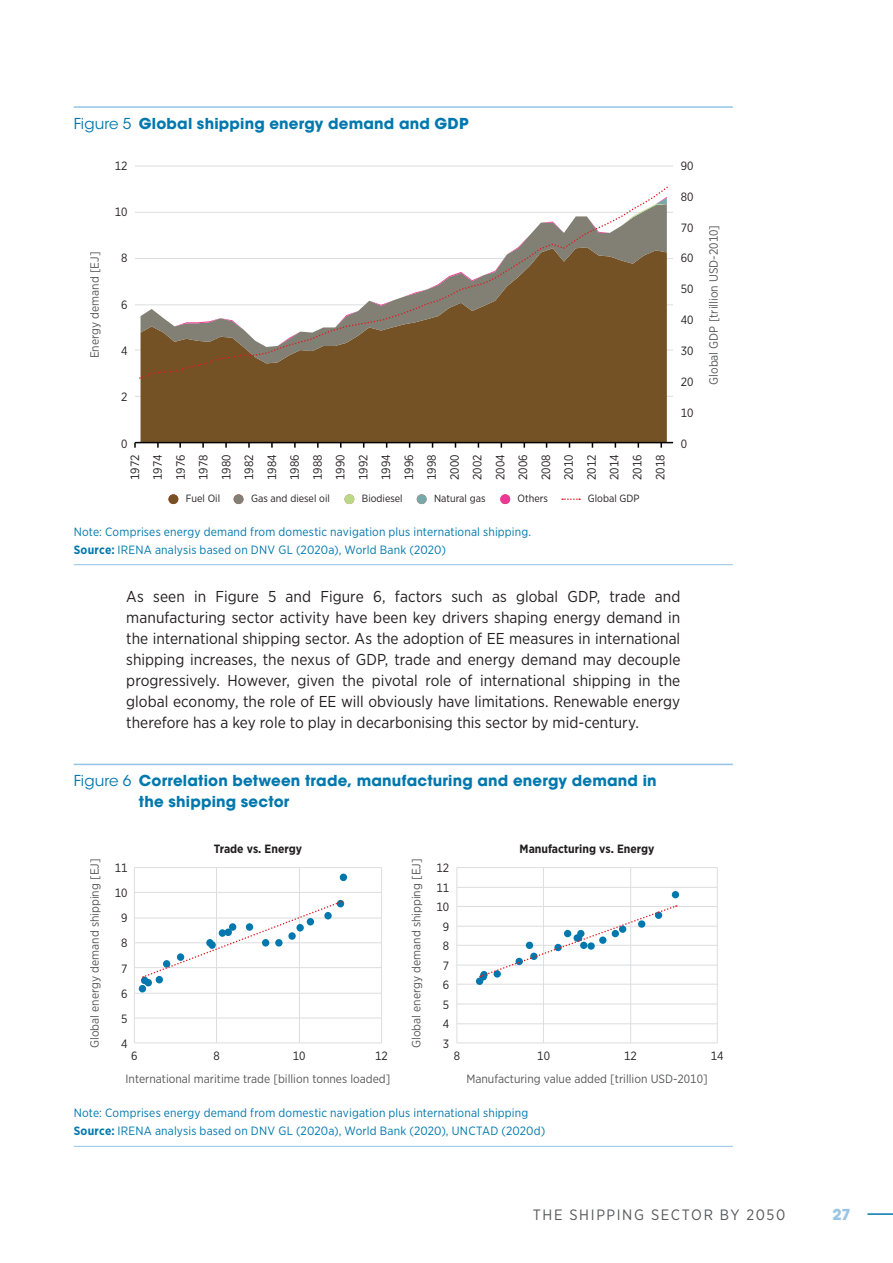
<style>
.page{position:relative;width:893px;height:1263px;background:#fff}
.page>*{position:absolute;margin:0;border:0;box-sizing:border-box;transform-origin:0 0}
.Text_General{font:15.75px/21px "Gotham Narrow";color:#231f20;text-align:justify}
.Figures_Tables_F{font:700 15px/21px "ITC Avant Garde Std";letter-spacing:.015em;color:#0078ae}
.t1{font:15px "Gotham Narrow";letter-spacing:.11em;color:#57585a}
.t2{font:700 15px "ITC Avant Garde Std";color:#98c5e7}
.t3{font:12px "Gotham Narrow";color:#57585a}
.t4{font:12px/22.8px "Gotham Narrow";color:#231f20;text-align:justify}
.Sources_2{font:12px "Gotham Narrow";letter-spacing:.015em;color:#0078ae}
.Sources{font:12px "Gotham Narrow";letter-spacing:.015em;color:#0078ae}
.t5{font:700 12px "Gotham Narrow";color:#231f20}
.t6{font:10.5px "Gotham Narrow";color:#231f20}
.s1{font-weight:400}
.s2{font-weight:700}
</style>
<div class="page">
<hr style="left:867px;top:1213px;width:26px;height:2px;background:#0078ae">
<hr style="left:135px;top:396px;width:538px;height:1px;background:#dcdddf">
<hr style="left:135px;top:350px;width:538px;height:1px;background:#dcdddf">
<hr style="left:135px;top:305px;width:538px;height:1px;background:#dcdddf">
<hr style="left:135px;top:258px;width:538px;height:1px;background:#dcdddf">
<hr style="left:135px;top:212px;width:538px;height:1px;background:#dcdddf">
<hr style="left:135px;top:166px;width:538px;height:1px;background:#dcdddf">
<div style="left:141px;top:380px;width:526px;height:62px;background:#745225"></div>
<hr style="left:135px;top:442px;width:538px;height:1px;background:#000001">
<div style="left:168px;top:494px;width:10px;height:10px;background:#745225;border-radius:50%"></div>
<div style="left:234px;top:494px;width:9px;height:10px;background:#828074;border-radius:50%"></div>
<div style="left:344px;top:494px;width:10px;height:10px;background:#b8d989;border-radius:50%"></div>
<div style="left:417px;top:494px;width:10px;height:10px;background:#78a9aa;border-radius:50%"></div>
<div style="left:500px;top:494px;width:10px;height:10px;background:#ed3896;border-radius:50%"></div>
<svg style="left:562px;top:498px;width:18px;height:2px"></svg>
<svg style="left:138px;top:186px;width:532px;height:194px"></svg>
<hr style="left:74px;top:106px;width:659px;height:2px;background:#92c4e9">
<hr style="left:74px;top:564px;width:659px;height:1px;background:#92c4e9">
<hr style="left:134px;top:1018px;width:248px;height:1px;background:#dcdddf">
<hr style="left:134px;top:993px;width:248px;height:1px;background:#dcdddf">
<hr style="left:134px;top:967px;width:248px;height:1px;background:#dcdddf">
<hr style="left:134px;top:942px;width:248px;height:1px;background:#dcdddf">
<hr style="left:134px;top:918px;width:248px;height:1px;background:#dcdddf">
<hr style="left:134px;top:892px;width:248px;height:1px;background:#dcdddf">
<hr style="left:134px;top:867px;width:248px;height:1px;background:#dcdddf">
<hr style="left:216px;top:867px;width:1px;height:176px;background:#dcdddf">
<hr style="left:299px;top:867px;width:1px;height:176px;background:#dcdddf">
<hr style="left:381px;top:867px;width:1px;height:176px;background:#dcdddf">
<hr style="left:134px;top:867px;width:1px;height:176px;background:#dcdddf">
<hr style="left:134px;top:1042px;width:248px;height:1px;background:#dcdddf">
<div style="left:141px;top:977px;width:7px;height:7px;background:#0078ae;border-radius:50%"></div>
<div style="left:139px;top:985px;width:7px;height:7px;background:#0078ae;border-radius:50%"></div>
<div style="left:145px;top:979px;width:7px;height:7px;background:#0078ae;border-radius:50%"></div>
<div style="left:156px;top:976px;width:7px;height:7px;background:#0078ae;border-radius:50%"></div>
<div style="left:340px;top:873px;width:7px;height:8px;background:#0078ae;border-radius:50%"></div>
<hr style="left:457px;top:1023px;width:260px;height:1px;background:#dcdddf">
<hr style="left:457px;top:1004px;width:260px;height:1px;background:#dcdddf">
<hr style="left:457px;top:984px;width:260px;height:1px;background:#dcdddf">
<hr style="left:457px;top:965px;width:260px;height:1px;background:#dcdddf">
<hr style="left:457px;top:945px;width:260px;height:1px;background:#dcdddf">
<hr style="left:457px;top:926px;width:260px;height:1px;background:#dcdddf">
<hr style="left:457px;top:906px;width:260px;height:1px;background:#dcdddf">
<hr style="left:457px;top:887px;width:260px;height:1px;background:#dcdddf">
<hr style="left:457px;top:867px;width:260px;height:1px;background:#dcdddf">
<hr style="left:543px;top:867px;width:1px;height:176px;background:#dcdddf">
<hr style="left:630px;top:867px;width:1px;height:176px;background:#dcdddf">
<hr style="left:717px;top:867px;width:1px;height:176px;background:#dcdddf">
<hr style="left:457px;top:867px;width:1px;height:176px;background:#dcdddf">
<hr style="left:457px;top:1042px;width:260px;height:1px;background:#dcdddf">
<div style="left:476px;top:977px;width:7px;height:8px;background:#0078ae;border-radius:50%"></div>
<div style="left:480px;top:973px;width:7px;height:7px;background:#0078ae;border-radius:50%"></div>
<div style="left:672px;top:891px;width:7px;height:7px;background:#0078ae;border-radius:50%"></div>
<svg style="left:480px;top:905px;width:197px;height:72px"></svg>
<svg style="left:143px;top:900px;width:199px;height:78px"></svg>
<hr style="left:74px;top:764px;width:659px;height:1px;background:#92c4e9">
<hr style="left:74px;top:1146px;width:659px;height:1px;background:#92c4e9">
<p class="Figures_Tables_F" style="left:74px;top:113px;width:396px"><span class="s1">Figure 5</span> Global shipping energy demand and GDP</p>
<p class="t4" style="left:115px;top:154px;width:14px">12</p>
<p class="t3" style="left:87px;top:358px;width:108px;rotate:-90deg">Energy demand [EJ]</p>
<p class="t4" style="left:115px;top:200px;width:14px">10</p>
<p class="t4" style="left:121px;top:247px;width:8px">8</p>
<p class="t4" style="left:121px;top:293px;width:8px">6</p>
<p class="t4" style="left:121px;top:339px;width:8px">4</p>
<p class="t4" style="left:121px;top:385px;width:8px">2</p>
<p class="t4" style="left:121px;top:432px;width:8px">0</p>
<p class="t4" style="left:123px;top:480px;width:27px;rotate:-90deg">1972<br>1974<br>1976<br>1978<br>1980<br>1982<br>1984<br>1986<br>1988<br>1990<br>1992<br>1994<br>1996<br>1998<br>2000<br>2002<br>2004<br>2006<br>2008<br>2010<br>2012<br>2014<br>2016<br>2018</p>
<p class="t6" style="left:186px;top:492px;width:36px">Fuel Oil</p>
<p class="t6" style="left:251px;top:492px;width:80px">Gas and diesel oil</p>
<p class="t6" style="left:362px;top:492px;width:42px">Biodiesel</p>
<p class="t6" style="left:434px;top:492px;width:53px">Natural gas</p>
<p class="t6" style="left:518px;top:492px;width:32px">Others</p>
<p class="t6" style="left:588px;top:492px;width:53px">Global GDP</p>
<p class="Sources_2" style="left:74px;top:524px;width:459px">Note: Comprises energy demand from domestic navigation plus international shipping.</p>
<p class="Sources" style="left:74px;top:542px;width:374px"><span class="s2">Source:</span> IRENA analysis based on DNV GL (2020a), World Bank (2020)</p>
<p class="t4" style="left:681px;top:154px;width:14px">90</p>
<p class="t4" style="left:681px;top:185px;width:14px">80</p>
<p class="t4" style="left:681px;top:216px;width:14px">70</p>
<p class="t4" style="left:681px;top:246px;width:14px">60</p>
<p class="t4" style="left:681px;top:277px;width:14px">50</p>
<p class="t4" style="left:681px;top:308px;width:14px">40</p>
<p class="t4" style="left:681px;top:339px;width:14px">30</p>
<p class="t4" style="left:681px;top:370px;width:14px">20</p>
<p class="t4" style="left:681px;top:401px;width:14px">10</p>
<p class="t4" style="left:681px;top:432px;width:8px">0</p>
<p class="Text_General" style="left:126px;top:586px;width:556px">As seen in Figure 5 and Figure 6, factors such as global GDP, trade and manufacturing sector activity have been key drivers shaping energy demand in the international shipping sector. As the adoption of EE measures in international shipping increases, the nexus of GDP, trade and energy demand may decouple progressively. However, given the pivotal role of international shipping in the global economy, the role of EE will obviously have limitations. Renewable energy therefore has a key role to play in decarbonising this sector by mid-century.</p>
<p class="t3" style="left:706px;top:385px;width:161px;rotate:-90deg">Global GDP [trillion USD-2010]</p>
<p class="Figures_Tables_F" style="left:139px;top:770px;width:519px;text-indent:-65px"><span class="s1">Figure 6</span> Correlation between trade, manufacturing and energy demand in the shipping sector</p>
<p class="t3" style="left:87px;top:1048px;width:191px;rotate:-90deg">Global energy demand shipping [EJ]</p>
<p class="t5" style="left:214px;top:841px;width:90px">Trade vs. Energy</p>
<p class="t5" style="left:520px;top:841px;width:136px">Manufacturing vs. Energy</p>
<p class="t4" style="left:115px;top:855px;width:14px;line-height:25.2px">11<br>10</p>
<p class="t3" style="left:409px;top:1048px;width:191px;rotate:-90deg">Global energy demand shipping [EJ]</p>
<p class="t4" style="left:121px;top:906px;width:8px">9</p>
<p class="t4" style="left:121px;top:931px;width:8px">8</p>
<p class="t4" style="left:121px;top:957px;width:8px">7</p>
<p class="t4" style="left:121px;top:982px;width:8px">6</p>
<p class="t4" style="left:121px;top:1007px;width:8px">5</p>
<p class="t4" style="left:121px;top:1032px;width:8px">4</p>
<p class="t4" style="left:436px;top:858px;width:14px;line-height:19.5px">12<br>11<br>10</p>
<p class="t4" style="left:443px;top:915px;width:8px">9</p>
<p class="t4" style="left:443px;top:934px;width:8px">8</p>
<p class="t4" style="left:443px;top:954px;width:8px">7</p>
<p class="t4" style="left:443px;top:973px;width:8px">6</p>
<p class="t4" style="left:443px;top:993px;width:8px">5</p>
<p class="t4" style="left:443px;top:1012px;width:8px">4</p>
<p class="t4" style="left:443px;top:1032px;width:8px">3</p>
<p class="t4" style="left:131px;top:1044px;width:8px">6</p>
<p class="t4" style="left:214px;top:1044px;width:8px">8</p>
<p class="t4" style="left:293px;top:1044px;width:14px">10</p>
<p class="t4" style="left:375px;top:1044px;width:14px">12</p>
<p class="t4" style="left:454px;top:1044px;width:8px">8</p>
<p class="t4" style="left:537px;top:1044px;width:14px">10</p>
<p class="t4" style="left:624px;top:1044px;width:14px">12</p>
<p class="t4" style="left:711px;top:1044px;width:14px">14</p>
<p class="t3" style="left:126px;top:1071px;width:266px">International maritime trade [billion tonnes loaded]</p>
<p class="t3" style="left:466px;top:1071px;width:243px">Manufacturing value added [trillion USD-2010]</p>
<p class="Sources_2" style="left:74px;top:1106px;width:456px">Note: Comprises energy demand from domestic navigation plus international shipping</p>
<p class="Sources" style="left:74px;top:1124px;width:473px"><span class="s2">Source:</span> IRENA analysis based on DNV GL (2020a), World Bank (2020), UNCTAD (2020d)</p>
<p class="t1" style="left:533px;top:1205px;width:254px">THE SHIPPING SECTOR BY 2050</p>
<p class="t2" style="left:832px;top:1205px;width:20px">27</p>
</div>
